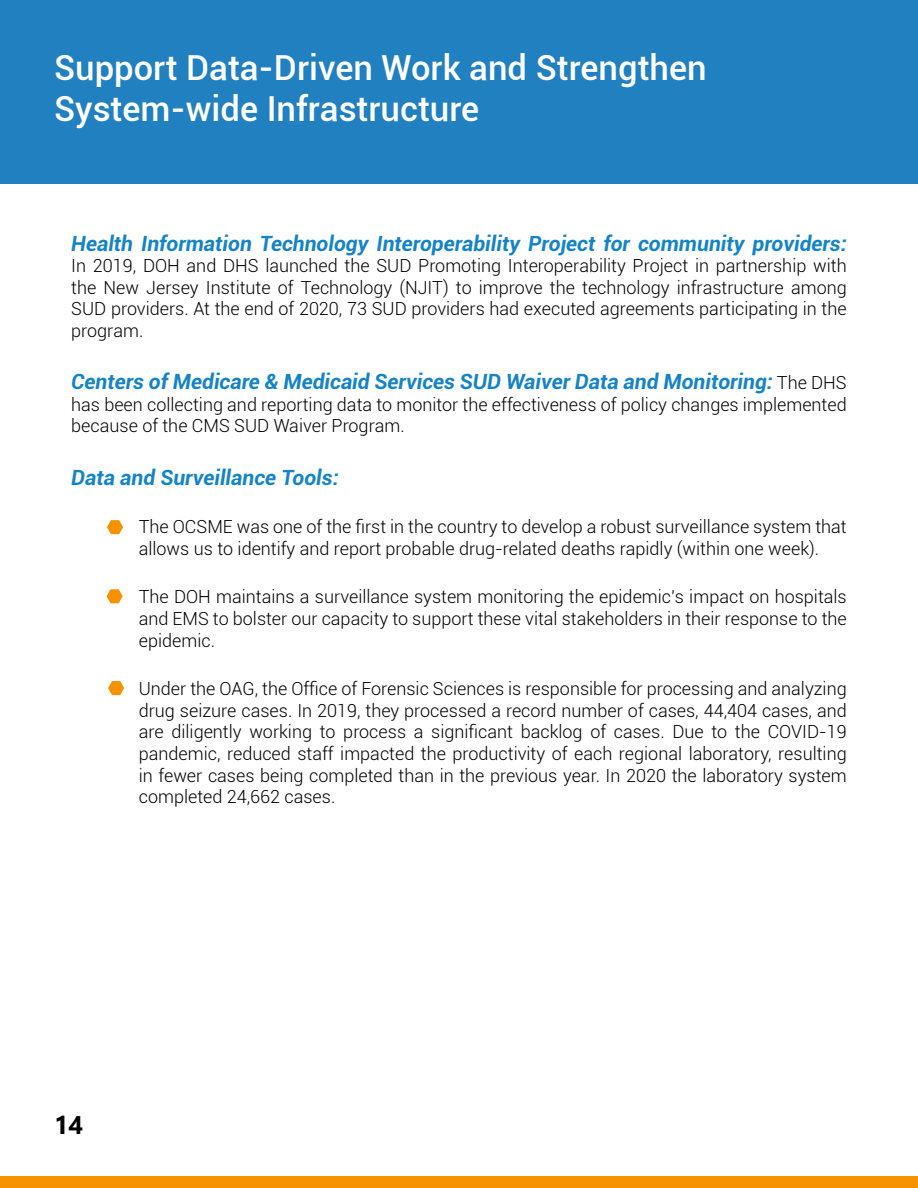
<style>
.page{position:relative;width:918px;height:1188px;background:#fff}
.page>*{position:absolute;margin:0;border:0;box-sizing:border-box;transform-origin:0 0}
.t1{font:500 34.5px/41.4px "Roboto";color:#fff}
.t2{font:700 25.5px "Segoe UI";color:#000}
.t3{font:italic 700 21px "Roboto";color:#1583c6}
.t4{font:300 18px/21.6px "Roboto";color:#000;text-align:justify}
.s1{font-weight:300;font-style:normal;font-size:18px;color:#000}
</style>
<div class="page">
<div style="left:0;top:0;width:918px;height:184px;background:#2180c0"></div>
<div style="left:0;top:1176px;width:918px;height:12px;background:#f69200"></div>
<svg style="left:107px;top:520px;width:16px;height:14px"></svg>
<svg style="left:106px;top:589px;width:17px;height:14px"></svg>
<svg style="left:108px;top:681px;width:16px;height:14px"></svg>
<h1 class="t1" style="left:54px;top:46px;width:654px">Support Data-Driven Work and Strengthen<br>System-wide Infrastructure</h1>
<p class="t3" style="left:71px;top:228px;width:777px">Health Information Technology Interoperability Project for community providers:</p>
<p class="t4" style="left:71px;top:254px;width:777px">In 2019, DOH and DHS launched the SUD Promoting Interoperability Project in partnership with the New Jersey Institute of Technology (NJIT) to improve the technology infrastructure among SUD providers. At the end of 2020, 73 SUD providers had executed agreements participating in the program.</p>
<p class="t3" style="left:71px;top:367px;width:777px">Centers of Medicare &amp; Medicaid Services SUD Waiver Data and Monitoring: <span class="s1">The DHS</span></p>
<p class="t4" style="left:71px;top:393px;width:777px">has been collecting and reporting data to monitor the effectiveness of policy changes implemented because of the CMS SUD Waiver Program.</p>
<p class="t3" style="left:71px;top:462px;width:269px">Data and Surveillance Tools:</p>
<p class="t4" style="left:112px;top:515px;width:736px;text-align:center">• The OCSME was one of the first in the country to develop a robust surveillance system that allows us to identify and report probable drug-related deaths rapidly (within one week).</p>
<p class="t4" style="left:139px;top:586px;width:709px;text-indent:-27px">• The DOH maintains a surveillance system monitoring the epidemic’s impact on hospitals and EMS to bolster our capacity to support these vital stakeholders in their response to the epidemic.</p>
<p class="t4" style="left:139px;top:677px;width:709px;text-indent:-27px">• Under the OAG, the Office of Forensic Sciences is responsible for processing and analyzing drug seizure cases. In 2019, they processed a record number of cases, 44,404 cases, and are diligently working to process a significant backlog of cases. Due to the COVID-19 pandemic, reduced staff impacted the productivity of each regional laboratory, resulting in fewer cases being completed than in the previous year. In 2020 the laboratory system completed 24,662 cases.</p>
<h2 class="t2" style="left:54px;top:1101px;width:31px">14</h2>
</div>
